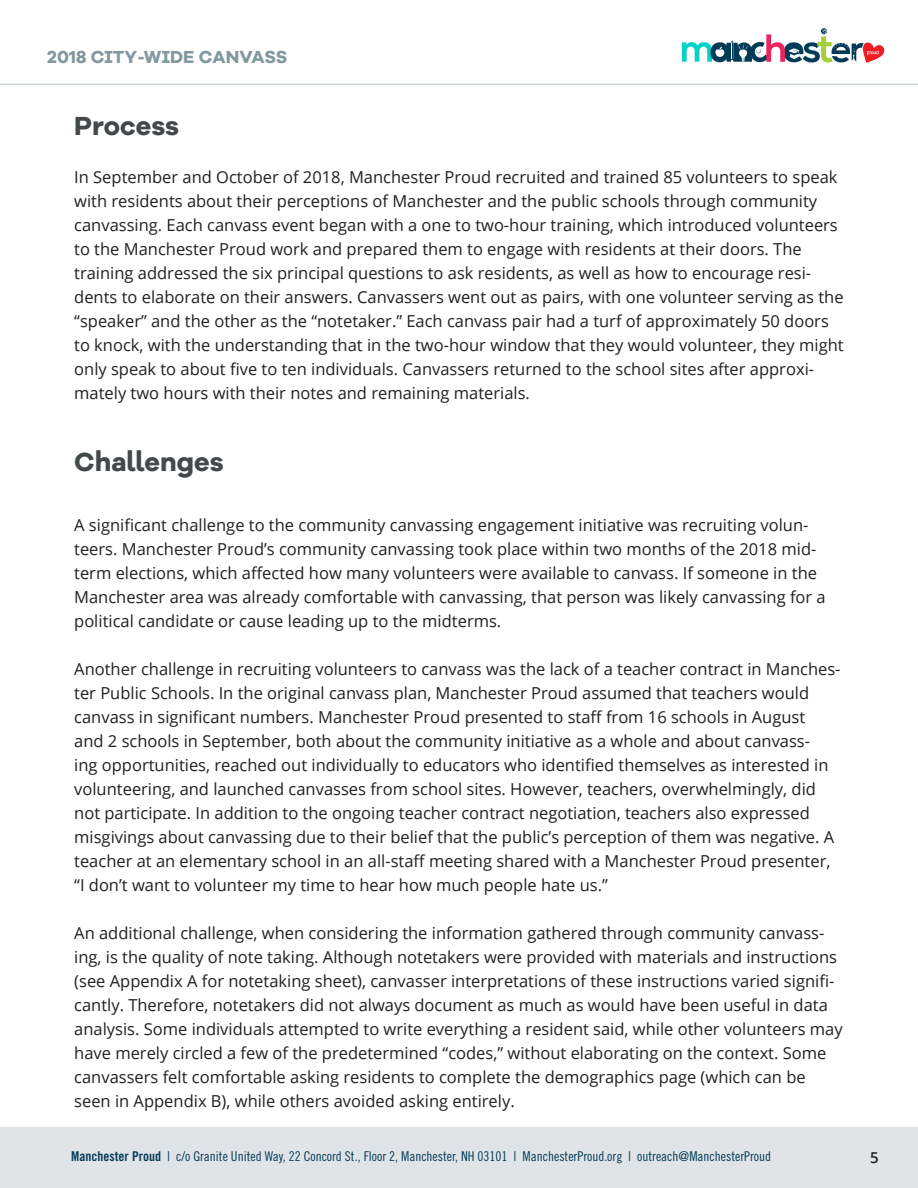
<style>
.page{position:relative;width:918px;height:1188px;background:#fff}
.page>*{position:absolute;margin:0;border:0;box-sizing:border-box;transform-origin:0 0}
.t1{font:700 27px "Galano Grotesque Alt DEMO";color:#43494a}
.t2{font:700 18px "Galano Grotesque Alt DEMO";letter-spacing:.01em;color:#8298a0}
.t3{font:16.5px/24px "Open Sans";color:#231f20}
.t4{font:600 15px "Open Sans";color:#231f20}
.t5{font:13.5px "Trade Gothic LT Std Cn 18";color:#023b58}
.s1{font-family:"Arial";font-size:19.5px}
.s2{font-family:"Trade Gothic LT Std Bd Cn 20"}
</style>
<div class="page">
<div style="left:0;top:1128px;width:918px;height:60px;background:#e1e4e6"></div>
<svg style="left:682px;top:28px;width:202px;height:35px"></svg>
<hr style="left:0;top:84px;width:918px;height:1px;background:#bac4c9">
<p class="t2" style="left:47px;top:49px;width:242px">2018 CITY<span class="s1">-</span>WIDE CANVASS</p>
<p class="t1" style="left:74px;top:114px;width:106px">Process</p>
<p class="t3" style="left:74px;top:165px;width:771px">In September and October of 2018, Manchester Proud recruited and trained 85 volunteers to speak with residents about their perceptions of Manchester and the public schools through community canvassing. Each canvass event began with a one to two-hour training, which introduced volunteers to the Manchester Proud work and prepared them to engage with residents at their doors. The training addressed the six principal questions to ask residents, as well as how to encourage resi&shy;dents to elaborate on their answers. Canvassers went out as pairs, with one volunteer serving as the “speaker” and the other as the “notetaker.” Each canvass pair had a turf of approximately 50 doors to knock, with the understanding that in the two-hour window that they would volunteer, they might only speak to about five to ten individuals. Canvassers returned to the school sites after approxi&shy;mately two hours with their notes and remaining materials.</p>
<p class="t1" style="left:74px;top:450px;width:151px">Challenges</p>
<p class="t3" style="left:74px;top:513px;width:753px">A significant challenge to the community canvassing engagement initiative was recruiting volun&shy;teers. Manchester Proud’s community canvassing took place within two months of the 2018 mid&shy;term elections, which affected how many volunteers were available to canvass. If someone in the Manchester area was already comfortable with canvassing, that person was likely canvassing for a political candidate or cause leading up to the midterms.</p>
<p class="t3" style="left:74px;top:657px;width:768px">Another challenge in recruiting volunteers to canvass was the lack of a teacher contract in Manches&shy;ter Public Schools. In the original canvass plan, Manchester Proud assumed that teachers would canvass in significant numbers. Manchester Proud presented to staff from 16 schools in August<br>and 2 schools in September, both about the community initiative as a whole and about canvass-<br>ing opportunities, reached out individually to educators who identified themselves as interested in volunteering, and launched canvasses from school sites. However, teachers, overwhelmingly, did not participate. In addition to the ongoing teacher contract negotiation, teachers also expressed misgivings about canvassing due to their belief that the public’s perception of them was negative. A teacher at an elementary school in an all-staff meeting shared with a Manchester Proud presenter, “I don’t want to volunteer my time to hear how much people hate us.”</p>
<p class="t3" style="left:74px;top:921px;width:764px">An additional challenge, when considering the information gathered through community canvass&shy;ing, is the quality of note taking. Although notetakers were provided with materials and instructions</p>
<p class="t3" style="left:74px;top:969px;width:770px">(see Appendix A for notetaking sheet), canvasser interpretations of these instructions varied signifi&shy;cantly. Therefore, notetakers did not always document as much as would have been useful in data analysis. Some individuals attempted to write everything a resident said, while other volunteers may have merely circled a few of the predetermined “codes,” without elaborating on the context. Some canvassers felt comfortable asking residents to complete the demographics page (which can be seen in Appendix B), while others avoided asking entirely.</p>
<p class="t5" style="left:71px;top:1148px;width:701px"><span class="s2">Manchester Proud</span> | c/o Granite United Way, 22 Concord St., Floor 2, Manchester, NH 03101 | ManchesterProud.org | outreach@ManchesterProud</p>
<p class="t4" style="left:870px;top:1147px;width:10px">5</p>
</div>
